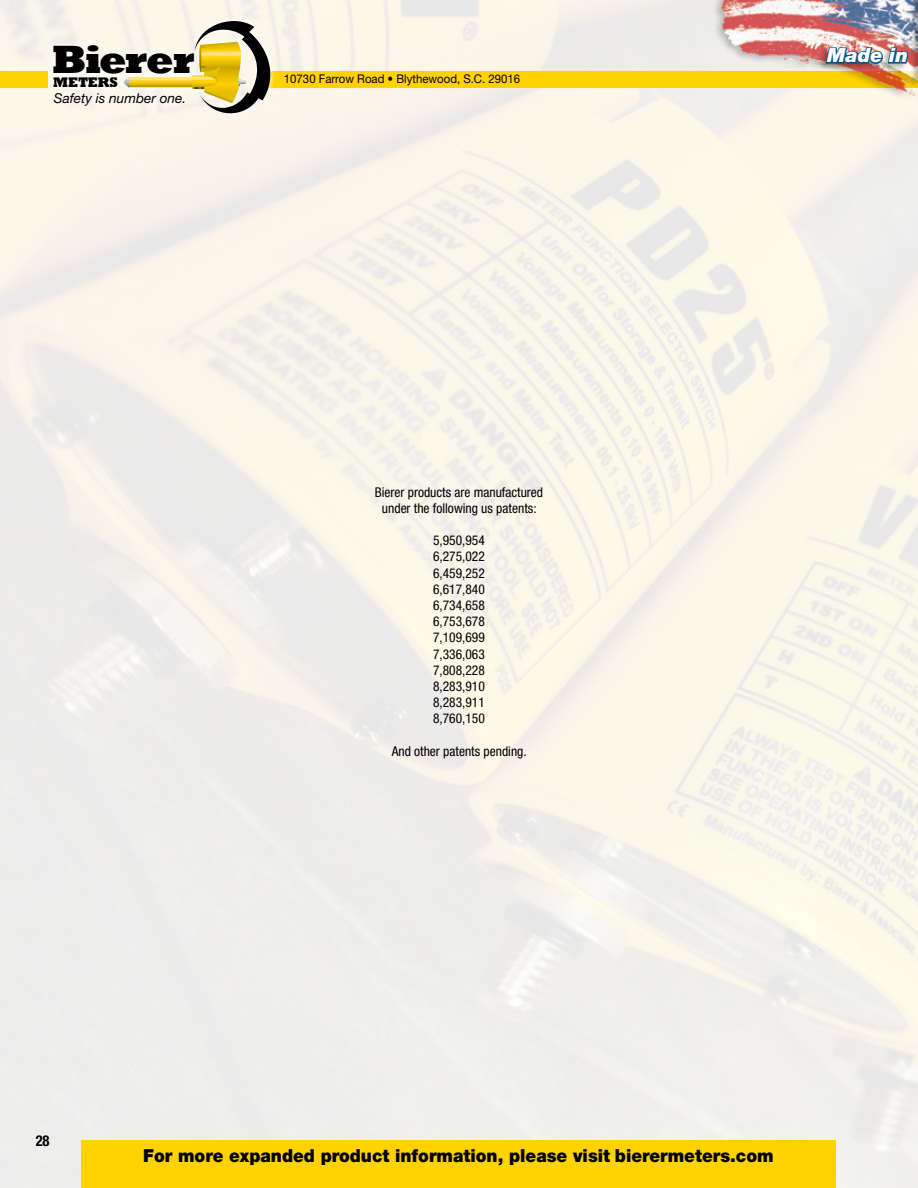
<style>
.page{position:relative;width:918px;height:1188px;background:#fff}
.page>*{position:absolute;margin:0;border:0;box-sizing:border-box;transform-origin:0 0}
.t1{font:800 40.5px "Rockwell";letter-spacing:-.03em;color:#000}
.t2{font:italic 900 19.5px "Helvetica Neue";color:#fff}
.t3{font:900 18px "Helvetica Neue";color:#000;scale:.95 1}
.t4{font:700 condensed 15px "Helvetica Neue";color:#000}
.t5{font:800 14.25px "Rockwell";letter-spacing:-.02em;color:#000;scale:.95 1}
.t6{font:italic 13.65px "Helvetica Neue";color:#000}
.t7{font:condensed 13.5px/16.2px "Helvetica Neue";color:#000;text-align:center}
.t8{font:12px "Helvetica Neue";color:#000;scale:.95 1}
</style>
<div class="page">
<img style="left:0;top:0;width:918px;height:1188px">
<div style="left:263px;top:71px;width:655px;height:16px;background:#ffd200"></div>
<div style="left:81px;top:1140px;width:755px;height:48px;background:#ffd200"></div>
<div style="left:0;top:71px;width:48px;height:16px;background:#ffd200"></div>
<div style="left:47px;top:15px;width:229px;height:105px;background:linear-gradient(to bottom,#f9f6ee,#fcf8ef)"></div>
<svg style="left:124px;top:14px;width:153px;height:105px"></svg>
<div style="left:712px;top:0;width:206px;height:103px;background:#000;opacity:.3"></div>
<img style="left:720px;top:0;width:104px;height:95px">
<div style="left:909px;top:0;width:9px;height:103px;background:#000;opacity:.3"></div>
<div style="left:818px;top:46px;width:100px;height:26px;background:#000;opacity:.3"></div>
<svg style="left:824px;top:0;width:85px;height:250px"></svg>
<h1 class="t1" style="left:52px;top:36px;width:144px">Bierer</h1>
<p class="t5" style="left:53px;top:74px;width:70px">METERS</p>
<p class="t6" style="left:54px;top:90px;width:134px">Safety is number one.</p>
<p class="t8" style="left:284px;top:71px;width:250px">10730 Farrow Road • Blythewood, S.C. 29016</p>
<h2 class="t2" style="left:827px;top:44px;width:82px">Made in</h2>
<p class="t7" style="left:375px;top:484px;width:170px">Bierer products are manufactured under the following us patents:</p>
<p class="t7" style="left:433px;top:532px;width:53px;text-align:justify">5,950,954<br>6,275,022<br>6,459,252<br>6,617,840<br>6,734,658<br>6,753,678<br>7,109,699<br>7,336,063<br>7,808,228<br>8,283,910<br>8,283,911<br>8,760,150</p>
<p class="t7" style="left:392px;top:743px;width:137px">And other patents pending.</p>
<p class="t4" style="left:36px;top:1131px;width:15px">28</p>
<h3 class="t3" style="left:143px;top:1144px;width:665px">For more expanded product information, please visit bierermeters.com</h3>
</div>
